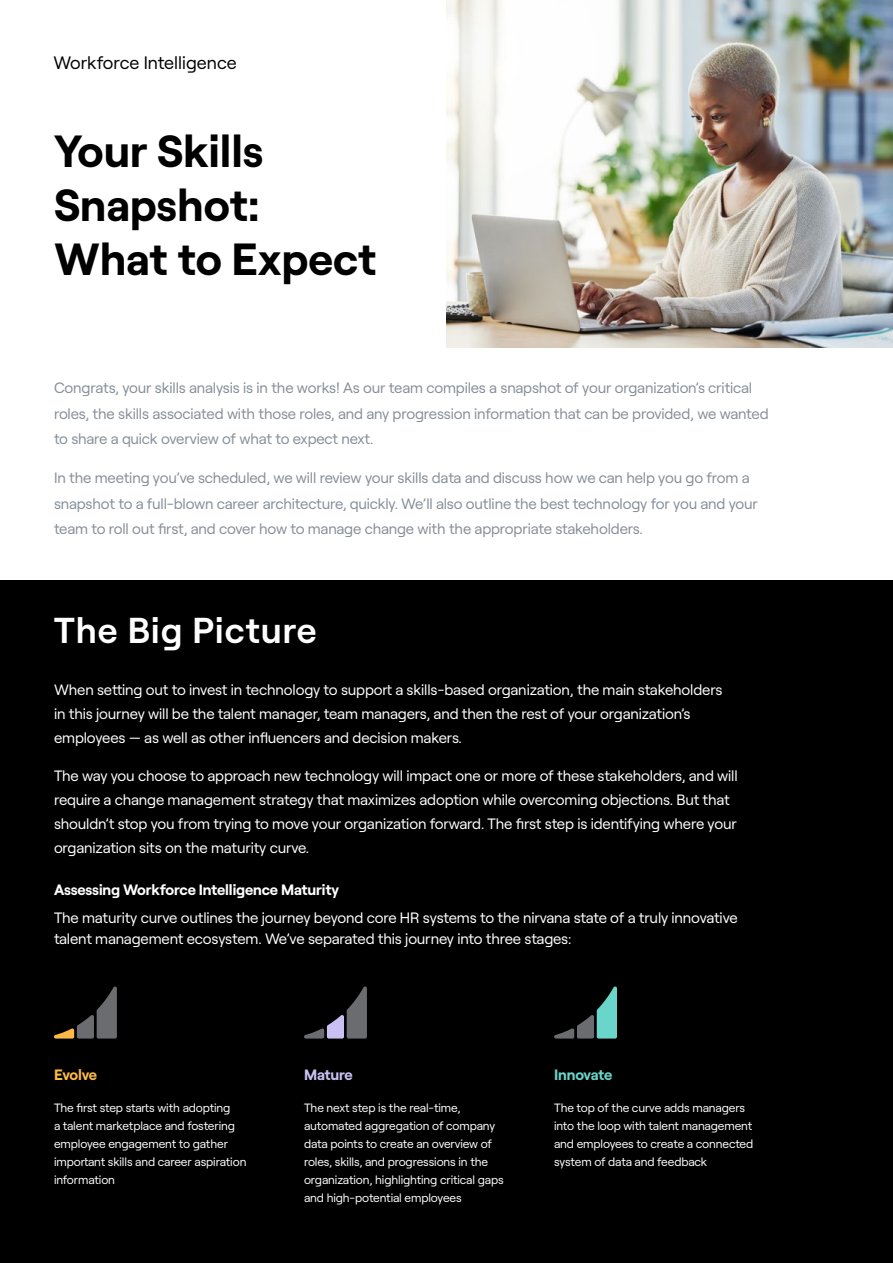
<style>
.page{position:relative;width:893px;height:1263px;background:#fff}
.page>*{position:absolute;margin:0;border:0;box-sizing:border-box;transform-origin:0 0}
.t1{font:700 45px/54px "Roobert";color:#000}
.t2{font:600 36px "Roobert";letter-spacing:.03em;color:#fff}
.t3{font:18px "Roobert";color:#000}
.t4{font:15px/24px "Roobert";letter-spacing:-.01em;color:#fff}
.t5{font:15px/25.5px "Roobert";letter-spacing:-.01em;color:#868e98}
.t6{font:700 15px "Roobert";letter-spacing:-.01em;color:#fff}
.t7{font:700 15px "Roobert";letter-spacing:-.02em;color:#6ad5ca}
.t8{font:700 15px "Roobert";letter-spacing:-.03em;color:#ffba45}
.t9{font:700 15px "Roobert";letter-spacing:-.015em;color:#cac1f2}
.t10{font:12px/18px "Roobert";letter-spacing:-.01em;color:#fff}
</style>
<div class="page">
<div style="left:0;top:580px;width:893px;height:683px;background:#000"></div>
<img style="left:447px;top:0;width:446px;height:347px">
<svg style="left:54px;top:986px;width:63px;height:52px"></svg>
<svg style="left:304px;top:986px;width:63px;height:52px"></svg>
<svg style="left:554px;top:986px;width:63px;height:52px"></svg>
<p class="t3" style="left:53px;top:50px;width:185px">Workforce Intelligence</p>
<h1 class="t1" style="left:54px;top:121px;width:324px">Your Skills<br>Snapshot:<br>What to Expect</h1>
<p class="t5" style="left:54px;top:374px;width:716px">Congrats, your skills analysis is in the works! As our team compiles a snapshot of your organization’s critical roles, the skills associated with those roles, and any progression information that can be provided, we wanted to share a quick overview of what to expect next.</p>
<p class="t5" style="left:54px;top:464px;width:705px">In the meeting you’ve scheduled, we will review your skills data and discuss how we can help you go from a snapshot to a full-blown career architecture, quickly. We’ll also outline the best technology for you and your team to roll out first, and cover how to manage change with the appropriate stakeholders.</p>
<h2 class="t2" style="left:54px;top:602px;width:264px">The Big Picture</h2>
<p class="t4" style="left:54px;top:677px;width:670px">When setting out to invest in technology to support a skills-based organization, the main stakeholders in this journey will be the talent manager, team managers, and then the rest of your organization’s employees — as well as other influencers and decision makers.</p>
<p class="t4" style="left:54px;top:762px;width:685px">The way you choose to approach new technology will impact one or more of these stakeholders, and will require a change management strategy that maximizes adoption while overcoming objections. But that shouldn’t stop you from trying to move your organization forward. The first step is identifying where your organization sits on the maturity curve.</p>
<p class="t6" style="left:54px;top:878px;width:286px">Assessing Workforce Intelligence Maturity</p>
<p class="t4" style="left:54px;top:905px;width:685px;line-height:21px">The maturity curve outlines the journey beyond core HR systems to the nirvana state of a truly innovative talent management ecosystem. We’ve separated this journey into three stages:</p>
<p class="t8" style="left:54px;top:1063px;width:45px">Evolve</p>
<p class="t10" style="left:54px;top:1097px;width:194px">The first step starts with adopting<br>a talent marketplace and fostering employee engagement to gather important skills and career aspiration information</p>
<p class="t9" style="left:304px;top:1063px;width:50px">Mature</p>
<p class="t10" style="left:304px;top:1097px;width:201px">The next step is the real-time, automated aggregation of company data points to create an overview of roles, skills, and progressions in the organization, highlighting critical gaps and high-potential employees</p>
<p class="t7" style="left:554px;top:1063px;width:60px">Innovate</p>
<p class="t10" style="left:554px;top:1097px;width:201px">The top of the curve adds managers into the loop with talent management and employees to create a connected system of data and feedback</p>
</div>
